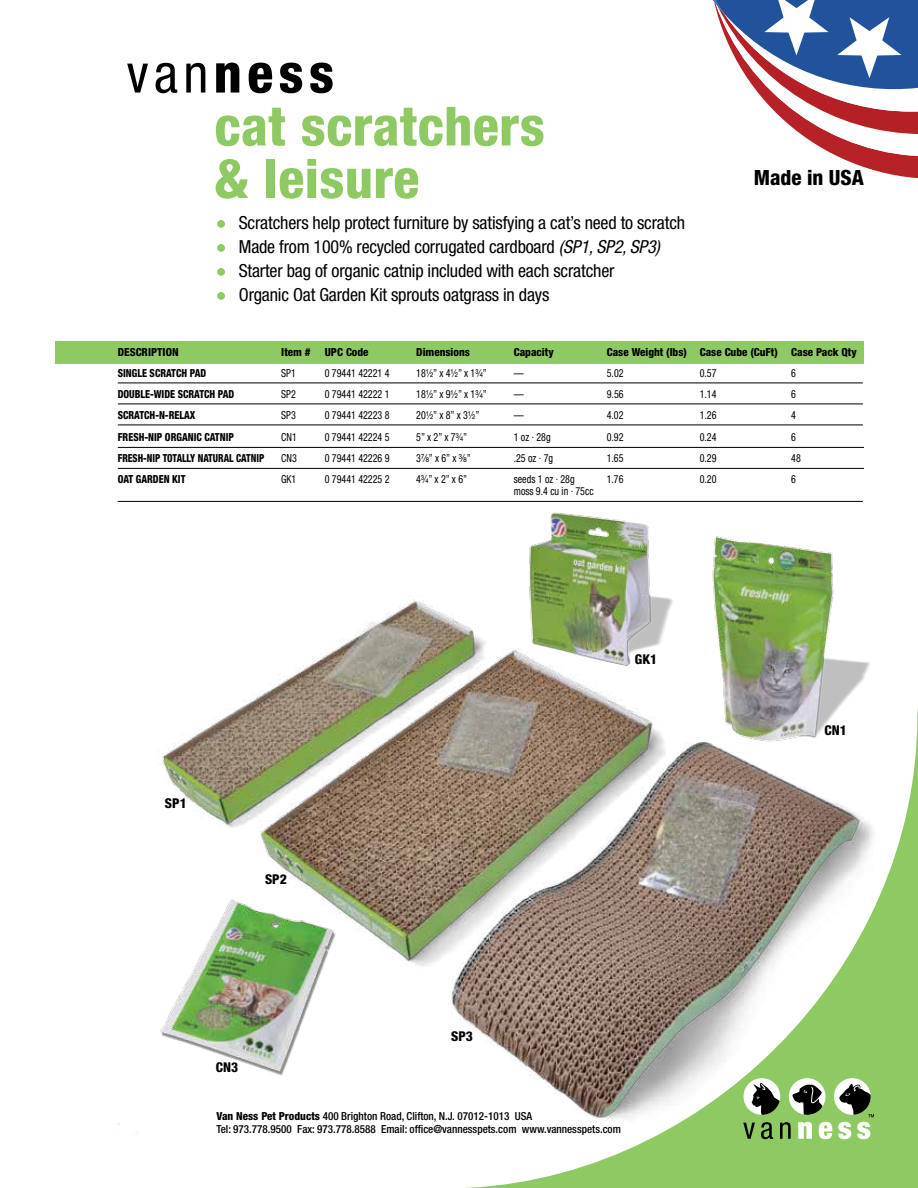
<style>
.page{position:relative;width:918px;height:1188px;background:#fff}
.page>*{position:absolute;margin:0;border:0;box-sizing:border-box;transform-origin:0 0}
.t1{font:800 condensed 54px/52.5px "Helvetica Neue LT Std";letter-spacing:.01em;color:#8fc964}
.t2{font:800 condensed 54px "Helvetica Neue LT Std";color:#000}
.t3{font:800 condensed 21px "Helvetica Neue LT Std";color:#000}
.t4{font:condensed 18px "Helvetica Neue LT Std";letter-spacing:-.01em;color:#000}
.t5{font:800 condensed 13.5px "Helvetica Neue LT Std";color:#000}
.t6{font:condensed 11.1px "Helvetica Neue LT Std";color:#000;scale:.9 1}
.t7{font:500 condensed 11.1px/13.5px "Helvetica Neue LT Std";color:#000}
.t8{font:800 condensed 11.1px "Helvetica Neue LT Std";color:#000;scale:.9 1}
.t9{font:800 condensed 11.1px "Helvetica Neue LT Std";color:#000}
.t10{font:800 condensed 11.1px "Helvetica Neue LT Std";color:#000;scale:.86 1}
.s1{font-weight:400}
.s2{font-family:"Arial Narrow";font-stretch:normal;color:#8fc964}
.s3{font-style:italic}
.s4{font-family:"Helvetica LT Std Fractions";font-stretch:normal}
.s5{font-weight:800}
</style>
<div class="page">
<img style="left:722px;top:537px;width:111px;height:19px">
<img style="left:529px;top:512px;width:193px;height:44px">
<img style="left:117px;top:691px;width:150px;height:433px">
<svg style="left:267px;top:556px;width:651px;height:632px"></svg>
<div style="left:834px;top:1078px;width:37px;height:37px;background:#fff;border-radius:50%"></div>
<svg style="left:743px;top:1123px;width:12px;height:16px"></svg>
<svg style="left:761px;top:1122px;width:12px;height:17px"></svg>
<svg style="left:780px;top:1122px;width:11px;height:17px"></svg>
<svg style="left:798px;top:1122px;width:14px;height:17px"></svg>
<svg style="left:819px;top:1122px;width:13px;height:17px"></svg>
<svg style="left:789px;top:1078px;width:37px;height:37px"></svg>
<svg style="left:792px;top:1084px;width:31px;height:31px"></svg>
<div style="left:744px;top:1078px;width:36px;height:37px;background:#fff;border-radius:50%"></div>
<svg style="left:752px;top:1083px;width:28px;height:32px"></svg>
<svg style="left:838px;top:1084px;width:36px;height:55px"></svg>
<div style="left:55px;top:341px;width:808px;height:23px;background:#8fc964"></div>
<hr style="left:118px;top:383px;width:745px;height:1px;background:#000">
<hr style="left:118px;top:404px;width:745px;height:1px;background:#000">
<hr style="left:118px;top:425px;width:745px;height:1px;background:#000">
<hr style="left:118px;top:447px;width:746px;height:1px;background:#000">
<hr style="left:118px;top:468px;width:746px;height:1px;background:#000">
<hr style="left:118px;top:501px;width:745px;height:1px;background:#000">
<img style="left:117px;top:872px;width:293px;height:235px">
<svg style="left:713px;top:0;width:205px;height:179px"></svg>
<h1 class="t2" style="left:127px;top:40px;width:209px"><span class="s1">van</span>ness</h1>
<h1 class="t1" style="left:215px;top:99px;width:332px">cat scratchers &amp; leisure</h1>
<h3 class="t4" style="left:216px;top:212px;width:471px"><span class="s2">●</span> Scratchers help protect furniture by satisfying a cat’s need to scratch</h3>
<h3 class="t4" style="left:216px;top:236px;width:445px"><span class="s2">●</span> Made from 100% recycled corrugated cardboard <span class="s3">(SP1, SP2, SP3)</span></h3>
<h3 class="t4" style="left:216px;top:260px;width:400px"><span class="s2">●</span> Starter bag of organic catnip included with each scratcher</h3>
<h3 class="t4" style="left:216px;top:284px;width:335px"><span class="s2">●</span> Organic Oat Garden Kit sprouts oatgrass in days</h3>
<h2 class="t3" style="left:754px;top:165px;width:112px">Made in USA</h2>
<p class="t9" style="left:118px;top:345px;width:62px">DESCRIPTION</p>
<p class="t9" style="left:281px;top:345px;width:31px">Item #</p>
<p class="t9" style="left:325px;top:345px;width:45px">UPC Code</p>
<p class="t9" style="left:416px;top:345px;width:55px">Dimensions</p>
<p class="t9" style="left:514px;top:345px;width:41px">Capacity</p>
<p class="t9" style="left:607px;top:345px;width:251px">Case Weight (lbs) Case Cube (CuFt) Case Pack Qty</p>
<p class="t8" style="left:118px;top:366px;width:100px">SINGLE SCRATCH PAD</p>
<p class="t6" style="left:281px;top:367px;width:18px">SP1</p>
<p class="t6" style="left:325px;top:367px;width:73px">0 79441 42221 4</p>
<p class="t6" style="left:416px;top:367px;width:80px">18<span class="s4">½</span>” x 4<span class="s4">½</span>” x 1<span class="s4">¾</span>”</p>
<p class="t6" style="left:514px;top:367px;width:13px">—</p>
<p class="t6" style="left:607px;top:367px;width:20px">5.02</p>
<p class="t6" style="left:700px;top:367px;width:20px">0.57</p>
<p class="t6" style="left:791px;top:367px;width:7px">6</p>
<p class="t8" style="left:118px;top:387px;width:131px">DOUBLE-WIDE SCRATCH PAD</p>
<p class="t6" style="left:281px;top:388px;width:18px">SP2</p>
<p class="t6" style="left:325px;top:388px;width:73px">0 79441 42222 1</p>
<p class="t6" style="left:416px;top:388px;width:80px">18<span class="s4">½</span>” x 9<span class="s4">½</span>” x 1<span class="s4">¾</span>”</p>
<p class="t6" style="left:514px;top:388px;width:13px">—</p>
<p class="t6" style="left:607px;top:388px;width:20px">9.56</p>
<p class="t6" style="left:700px;top:388px;width:20px">1.14</p>
<p class="t6" style="left:791px;top:388px;width:7px">6</p>
<p class="t8" style="left:118px;top:408px;width:88px">SCRATCH-N-RELAX</p>
<p class="t6" style="left:281px;top:409px;width:18px">SP3</p>
<p class="t6" style="left:325px;top:409px;width:73px">0 79441 42223 8</p>
<p class="t6" style="left:416px;top:409px;width:72px">20<span class="s4">½</span>” x 8” x 3<span class="s4">½</span>”</p>
<p class="t6" style="left:514px;top:409px;width:13px">—</p>
<p class="t6" style="left:607px;top:409px;width:20px">4.02</p>
<p class="t6" style="left:700px;top:409px;width:20px">1.26</p>
<p class="t6" style="left:791px;top:409px;width:7px">4</p>
<p class="t8" style="left:118px;top:431px;width:131px">FRESH-NIP ORGANIC CATNIP</p>
<p class="t6" style="left:281px;top:431px;width:19px">CN1</p>
<p class="t6" style="left:325px;top:431px;width:73px">0 79441 42224 5</p>
<p class="t6" style="left:416px;top:431px;width:58px">5” x 2” x 7<span class="s4">¾</span>”</p>
<p class="t6" style="left:514px;top:431px;width:43px">1 oz · 28g</p>
<p class="t6" style="left:607px;top:431px;width:20px">0.92</p>
<p class="t6" style="left:700px;top:431px;width:20px">0.24</p>
<p class="t6" style="left:791px;top:431px;width:7px">6</p>
<p class="t10" style="left:118px;top:452px;width:172px">FRESH-NIP TOTALLY NATURAL CATNIP</p>
<p class="t6" style="left:281px;top:452px;width:19px">CN3</p>
<p class="t6" style="left:325px;top:452px;width:73px">0 79441 42226 9</p>
<p class="t6" style="left:416px;top:452px;width:62px">3<span class="s4">⅞</span>” x 6” x <span class="s4">⅜</span>”</p>
<p class="t6" style="left:514px;top:452px;width:45px">.25 oz · 7g</p>
<p class="t6" style="left:607px;top:452px;width:20px">1.65</p>
<p class="t6" style="left:700px;top:452px;width:20px">0.29</p>
<p class="t6" style="left:791px;top:452px;width:12px">48</p>
<p class="t8" style="left:118px;top:473px;width:77px">OAT GARDEN KIT</p>
<p class="t6" style="left:281px;top:473px;width:18px">GK1</p>
<p class="t6" style="left:325px;top:473px;width:73px">0 79441 42225 2</p>
<p class="t6" style="left:416px;top:473px;width:58px">4<span class="s4">¾</span>” x 2” x 6”</p>
<p class="t6" style="left:514px;top:473px;width:69px">seeds 1 oz · 28g</p>
<p class="t6" style="left:607px;top:473px;width:20px">1.76</p>
<p class="t6" style="left:700px;top:473px;width:20px">0.20</p>
<p class="t6" style="left:791px;top:473px;width:7px">6</p>
<p class="t6" style="left:514px;top:485px;width:90px">moss 9.4 cu in · 75cc</p>
<p class="t5" style="left:165px;top:795px;width:23px">SP1</p>
<p class="t5" style="left:265px;top:871px;width:23px">SP2</p>
<p class="t5" style="left:635px;top:651px;width:24px">GK1</p>
<p class="t5" style="left:216px;top:1059px;width:24px">CN3</p>
<p class="t5" style="left:451px;top:1028px;width:23px">SP3</p>
<p class="t7" style="left:216px;top:1109px;width:406px"><span class="s5">Van Ness Pet Products</span> 400 Brighton Road, Clifton, N.J. 07012-1013 USA<br>Tel: 973.778.9500 Fax: 973.778.8588 Email: office@vannesspets.com www.vannesspets.com</p>
<p class="t5" style="left:825px;top:722px;width:24px">CN1</p>
</div>
